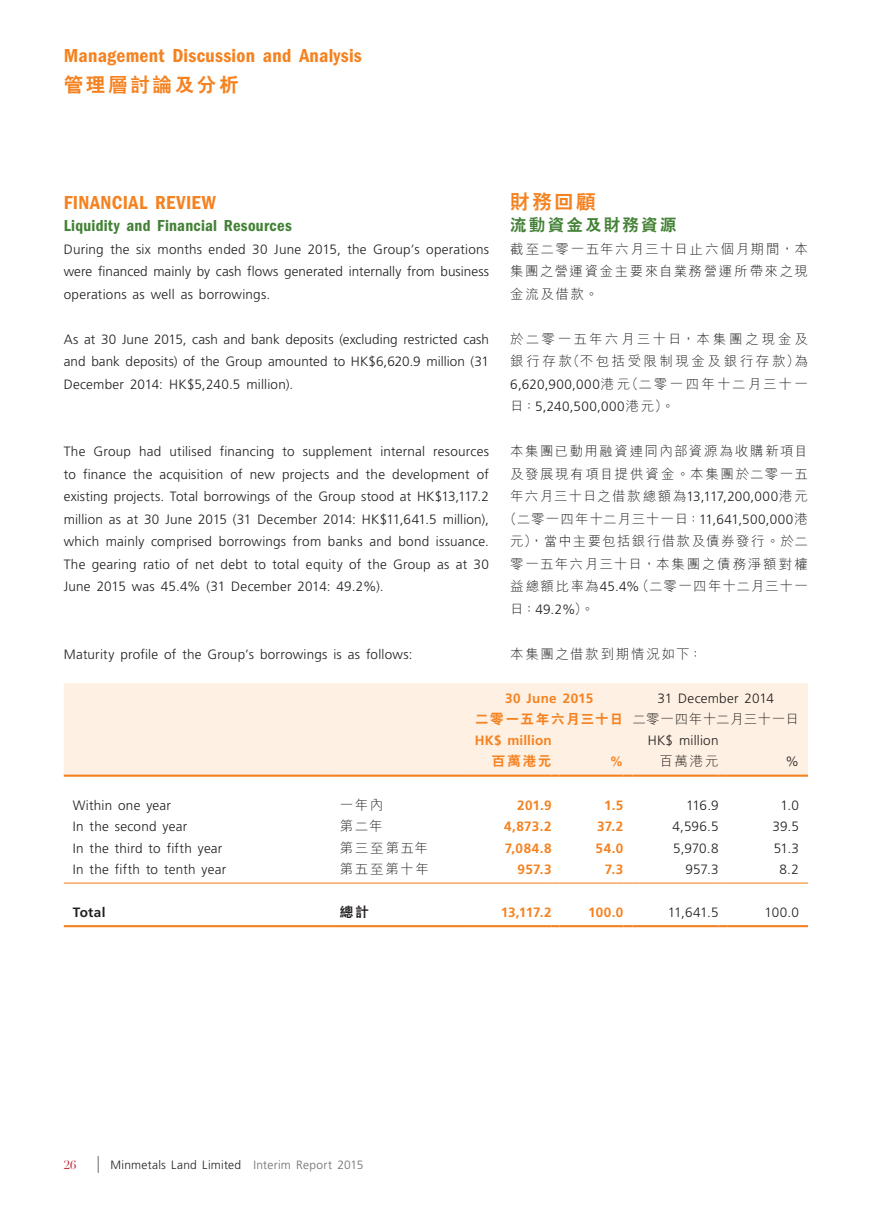
<style>
.page{position:relative;width:893px;height:1212px;background:#fff}
.page>*{position:absolute;margin:0;border:0;box-sizing:border-box;transform-origin:0 0}
._03_H1{font:19.5px "ITC Franklin Gothic Std Dm Cd";letter-spacing:.015em;color:#f58220}
._03_H1-2{font:800 19.5px "C Hei 2 HK";letter-spacing:.14em;color:#f58220}
._04___H2{font:16.5px "ITC Franklin Gothic Std Dm Cd";letter-spacing:.015em;color:#438136}
._04___H2-2{font:800 16.5px "C Hei 2 HK";letter-spacing:.135em;color:#438136}
._01_Body_Text{font:300 13.5px/22.5px "Frutiger LT Std";letter-spacing:.015em;color:#231f20;text-align:justify}
._01_Body_Text-2{font:300 13.5px/22.5px "M Hei HK";letter-spacing:.115em;color:#231f20;text-align:justify}
._31_table_tab_6pt{font:300 13.5px "Frutiger LT Std";letter-spacing:.01em;color:#231f20}
._31_table_tab_6pt-2{font:700 13.5px "Frutiger LT Std";letter-spacing:.015em;color:#f58220}
._15_Table_Stub{font:300 13.5px "Frutiger LT Std";letter-spacing:.015em;color:#231f20}
._01_Body_Text-3{font:300 13.5px "M Hei HK";letter-spacing:.095em;color:#231f20}
._01_Body_Text-4{font:300 13.5px "M Hei HK";letter-spacing:.06em;color:#231f20}
._15_Table_Stub-2{font:300 13.5px "M Hei HK";letter-spacing:.105em;color:#231f20}
._31_table_tab_6pt-3{font:300 13.5px "M Hei HK";letter-spacing:.04em;color:#231f20}
._31_table_tab_6pt-4{font:800 13.5px "C Hei 2 HK";letter-spacing:.105em;color:#f58220}
._15_Table_Stub-3{font:700 13.5px "Frutiger LT Std";letter-spacing:.02em;color:#231f20}
._31_table_tab_6pt-5{font:800 13.5px "C Hei 2 HK";letter-spacing:.13em;color:#f58220}
._15_Table_Stub-4{font:800 13.5px "C Hei 2 HK";color:#231f20}
.t1{font:300 12px "Frutiger LT Std";letter-spacing:.02em;color:#231f20}
.t2{font:12px "Didot LT Std";color:#be1d2c}
.s1{font-family:"Frutiger LT Std"}
.s2{font-family:"M Hei HK"}
.s3{color:#6c6d70}
</style>
<div class="page">
<svg style="left:98px;top:1156px;width:1px;height:17px"></svg>
<div style="left:64px;top:683px;width:744px;height:91px;background:#fef0e2"></div>
<hr style="left:64px;top:882px;width:258px;height:1px;background:#f58220">
<hr style="left:331px;top:882px;width:135px;height:1px;background:#f58220">
<hr style="left:475px;top:882px;width:77px;height:1px;background:#f58220">
<hr style="left:559px;top:882px;width:64px;height:1px;background:#f58220">
<hr style="left:632px;top:882px;width:86px;height:1px;background:#f58220">
<hr style="left:727px;top:882px;width:72px;height:1px;background:#f58220">
<hr style="left:64px;top:925px;width:258px;height:2px;background:#f58220">
<svg style="left:322px;top:925px;width:9px;height:2px"></svg>
<hr style="left:331px;top:925px;width:135px;height:2px;background:#f58220">
<svg style="left:466px;top:925px;width:9px;height:2px"></svg>
<hr style="left:475px;top:925px;width:77px;height:2px;background:#f58220">
<svg style="left:552px;top:925px;width:7px;height:2px"></svg>
<hr style="left:559px;top:925px;width:64px;height:2px;background:#f58220">
<svg style="left:623px;top:925px;width:9px;height:2px"></svg>
<hr style="left:632px;top:925px;width:86px;height:2px;background:#f58220">
<svg style="left:718px;top:925px;width:9px;height:2px"></svg>
<hr style="left:727px;top:925px;width:72px;height:2px;background:#f58220">
<svg style="left:799px;top:925px;width:9px;height:2px"></svg>
<hr style="left:64px;top:774px;width:258px;height:3px;background:#f58220">
<svg style="left:322px;top:774px;width:9px;height:3px"></svg>
<hr style="left:331px;top:774px;width:135px;height:3px;background:#f58220">
<svg style="left:466px;top:774px;width:9px;height:3px"></svg>
<hr style="left:475px;top:774px;width:77px;height:3px;background:#f58220">
<svg style="left:552px;top:774px;width:7px;height:3px"></svg>
<hr style="left:559px;top:774px;width:64px;height:3px;background:#f58220">
<svg style="left:623px;top:774px;width:9px;height:3px"></svg>
<hr style="left:632px;top:774px;width:86px;height:3px;background:#f58220">
<svg style="left:718px;top:774px;width:9px;height:3px"></svg>
<hr style="left:727px;top:774px;width:72px;height:3px;background:#f58220">
<svg style="left:799px;top:774px;width:9px;height:3px"></svg>
<h1 class="_03_H1" style="left:64px;top:44px;width:300px">Management Discussion and Analysis</h1>
<h1 class="_03_H1-2" style="left:64px;top:72px;width:176px">管理層討論及分析</h1>
<p class="_03_H1" style="left:64px;top:191px;width:153px">FINANCIAL REVIEW</p>
<p class="_04___H2" style="left:64px;top:216px;width:229px">Liquidity and Financial Resources</p>
<p class="_01_Body_Text" style="left:64px;top:238px;width:427px">During the six months ended 30 June 2015, the Group’s operations were financed mainly by cash flows generated internally from business operations as well as borrowings.</p>
<p class="_01_Body_Text" style="left:64px;top:328px;width:427px">As at 30 June 2015, cash and bank deposits (excluding restricted cash and bank deposits) of the Group amounted to HK$6,620.9 million (31<br>December 2014: HK$5,240.5 million).</p>
<p class="_01_Body_Text" style="left:64px;top:441px;width:427px">The Group had utilised financing to supplement internal resources to finance the acquisition of new projects and the development of existing projects. Total borrowings of the Group stood at HK$13,117.2 million as at 30 June 2015 (31 December 2014: HK$11,641.5 million), which mainly comprised borrowings from banks and bond issuance.<br>The gearing ratio of net debt to total equity of the Group as at 30<br>June 2015 was 45.4% (31 December 2014: 49.2%).</p>
<p class="_01_Body_Text" style="left:64px;top:643px;width:350px">Maturity profile of the Group’s borrowings is as follows:</p>
<p class="_03_H1-2" style="left:510px;top:188px;width:87px">財務回顧</p>
<p class="_04___H2-2" style="left:510px;top:214px;width:168px">流動資金及財務資源</p>
<p class="_01_Body_Text-2" style="left:510px;top:237px;width:299px">截至二零一五年六月三十日止六個月期間，本集團之營運資金主要來自業務營運所帶來之現金流及借款。</p>
<p class="_01_Body_Text-2" style="left:510px;top:327px;width:299px">於二零一五年六月三十日，本集團之現金及銀行存款（不包括受限制現金及銀行存款）為<span class="s1">6,620,900,000</span>港元（二零一四年十二月三十一日：<span class="s1">5,240,500,000</span>港元）。</p>
<p class="_01_Body_Text-2" style="left:510px;top:440px;width:299px">本集團已動用融資連同內部資源為收購新項目</p>
<p class="_01_Body_Text-2" style="left:510px;top:462px;width:299px">及發展現有項目提供資金。本集團於二零一五</p>
<p class="_01_Body_Text-2" style="left:510px;top:485px;width:299px">年六月三十日之借款總額為<span class="s1">13,117,200,000</span>港元</p>
<p class="_01_Body_Text-4" style="left:503px;top:509px;width:306px">（二零一四年十二月三十一日：<span class="s1">11,641,500,000</span>港</p>
<p class="_01_Body_Text-3" style="left:510px;top:532px;width:299px">元），當中主要包括銀行借款及債券發行。於二</p>
<p class="_01_Body_Text-2" style="left:510px;top:552px;width:299px">零一五年六月三十日，本集團之債務淨額對權</p>
<p class="_01_Body_Text-3" style="left:510px;top:577px;width:299px">益總額比率為<span class="s1">45.4%</span>（二零一四年十二月三十一</p>
<p class="_01_Body_Text" style="left:510px;top:598px;width:86px"><span class="s2">日：</span>49.2%<span class="s2">）。</span></p>
<p class="_01_Body_Text-2" style="left:510px;top:642px;width:193px">本集團之借款到期情況如下：</p>
<p class="_31_table_tab_6pt-2" style="left:505px;top:690px;width:90px">30 June 2015</p>
<p class="_31_table_tab_6pt" style="left:657px;top:690px;width:118px">31 December 2014</p>
<p class="_31_table_tab_6pt-4" style="left:475px;top:710px;width:150px">二零一五年六月三十日</p>
<p class="_31_table_tab_6pt-3" style="left:632px;top:709px;width:168px">二零一四年十二月三十一日</p>
<p class="_31_table_tab_6pt-2" style="left:475px;top:732px;width:78px">HK$ million</p>
<p class="_31_table_tab_6pt" style="left:648px;top:733px;width:72px">HK$ million</p>
<p class="_31_table_tab_6pt-5" style="left:492px;top:752px;width:61px">百萬港元</p>
<p class="_31_table_tab_6pt-2" style="left:610px;top:754px;width:15px">%</p>
<p class="_31_table_tab_6pt-3" style="left:659px;top:752px;width:61px">百萬港元</p>
<p class="_31_table_tab_6pt" style="left:785px;top:754px;width:15px">%</p>
<p class="_15_Table_Stub" style="left:73px;top:798px;width:100px">Within one year</p>
<p class="_15_Table_Stub-2" style="left:340px;top:796px;width:45px">一年內</p>
<p class="_31_table_tab_6pt-2" style="left:517px;top:797px;width:36px">201.9</p>
<p class="_31_table_tab_6pt-2" style="left:604px;top:797px;width:21px">1.5</p>
<p class="_31_table_tab_6pt" style="left:686px;top:798px;width:34px">116.9</p>
<p class="_31_table_tab_6pt" style="left:780px;top:798px;width:20px">1.0</p>
<p class="_15_Table_Stub" style="left:73px;top:819px;width:116px">In the second year</p>
<p class="_15_Table_Stub-2" style="left:340px;top:817px;width:44px">第二年</p>
<p class="_31_table_tab_6pt-2" style="left:504px;top:819px;width:49px">4,873.2</p>
<p class="_31_table_tab_6pt-2" style="left:597px;top:819px;width:28px">37.2</p>
<p class="_31_table_tab_6pt" style="left:672px;top:819px;width:48px">4,596.5</p>
<p class="_31_table_tab_6pt" style="left:772px;top:819px;width:28px">39.5</p>
<p class="_15_Table_Stub" style="left:73px;top:840px;width:151px">In the third to fifth year</p>
<p class="_15_Table_Stub-2" style="left:340px;top:838px;width:90px">第三至第五年</p>
<p class="_31_table_tab_6pt-2" style="left:505px;top:840px;width:49px">7,084.8</p>
<p class="_31_table_tab_6pt-2" style="left:596px;top:840px;width:29px">54.0</p>
<p class="_31_table_tab_6pt" style="left:673px;top:840px;width:47px">5,970.8</p>
<p class="_31_table_tab_6pt" style="left:774px;top:840px;width:27px">51.3</p>
<p class="_15_Table_Stub" style="left:73px;top:861px;width:155px">In the fifth to tenth year</p>
<p class="_15_Table_Stub-2" style="left:340px;top:859px;width:91px">第五至第十年</p>
<p class="_31_table_tab_6pt-2" style="left:518px;top:861px;width:36px">957.3</p>
<p class="_31_table_tab_6pt-2" style="left:605px;top:861px;width:20px">7.3</p>
<p class="_31_table_tab_6pt" style="left:685px;top:861px;width:35px">957.3</p>
<p class="_31_table_tab_6pt" style="left:779px;top:861px;width:21px">8.2</p>
<p class="_15_Table_Stub-3" style="left:73px;top:904px;width:34px">Total</p>
<p class="_15_Table_Stub-4" style="left:340px;top:903px;width:31px">總計</p>
<p class="_31_table_tab_6pt-2" style="left:501px;top:904px;width:53px">13,117.2</p>
<p class="_31_table_tab_6pt-2" style="left:588px;top:904px;width:37px">100.0</p>
<p class="_31_table_tab_6pt" style="left:668px;top:905px;width:52px">11,641.5</p>
<p class="_31_table_tab_6pt" style="left:765px;top:905px;width:36px">100.0</p>
<p class="t2" style="left:64px;top:1158px;width:14px">26</p>
<p class="t1" style="left:111px;top:1158px;width:254px">Minmetals Land Limited <span class="s3">Interim Report 2015</span></p>
</div>
